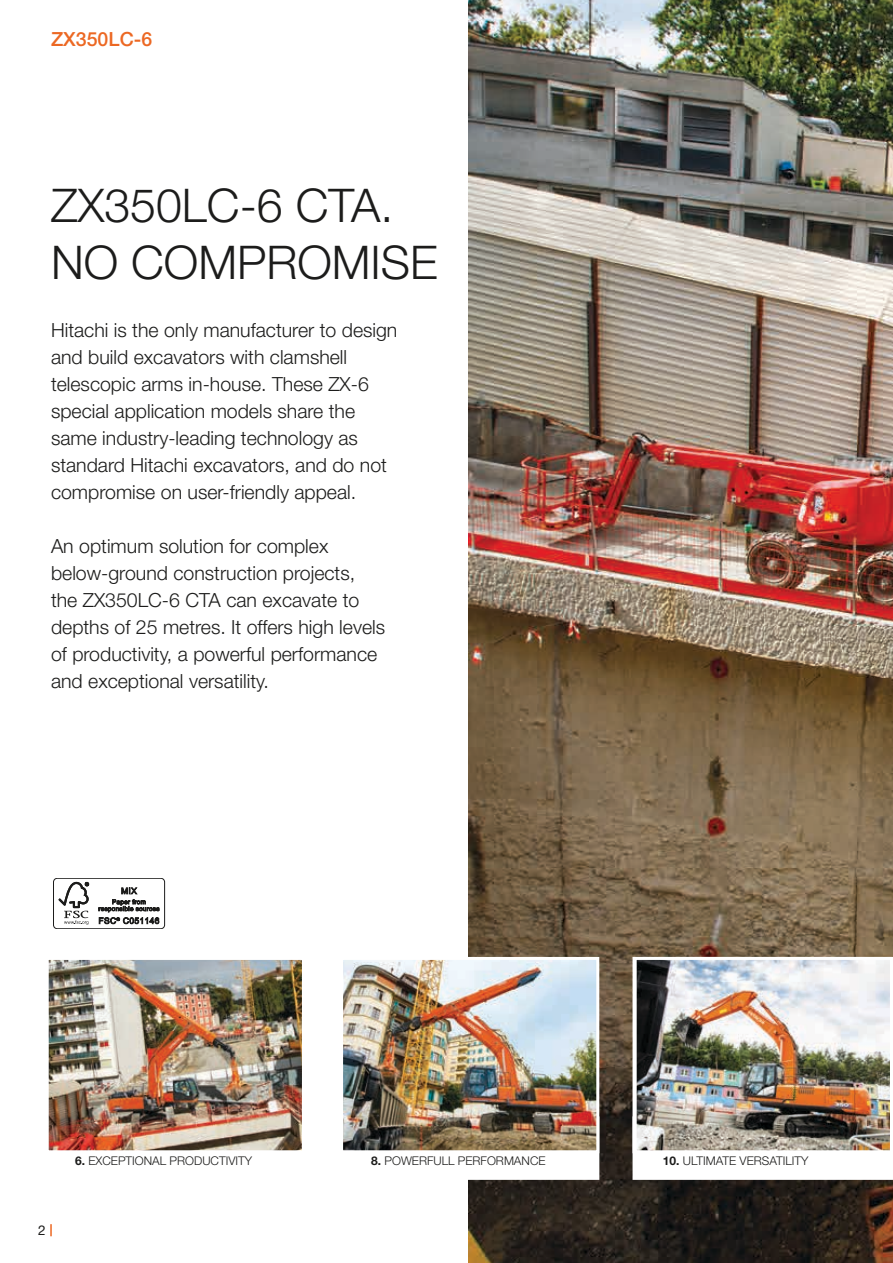
<style>
.page{position:relative;width:893px;height:1263px;background:#fff}
.page>*{position:absolute;margin:0;border:0;box-sizing:border-box;transform-origin:0 0}
.t1{font:300 46.5px/57px "Helvetica Neue LT Pro";color:#1c1c1b}
.t2{font:300 19.5px/27px "Helvetica Neue LT Pro";color:#1c1c1b}
.t3{font:500 19.5px "Helvetica Neue LT Pro";color:#ec6823}
.t4{font:13.5px "Helvetica Neue LT Pro";color:#1c1c1b}
.t5{font:300 12px "Helvetica Neue LT Pro";color:#1c1c1b}
.s1{font-weight:700}
</style>
<div class="page">
<svg style="left:50px;top:1224px;width:2px;height:12px"></svg>
<img style="left:469px;top:0;width:424px;height:1263px">
<div style="left:634px;top:1118px;width:257px;height:60px;background:#fff"></div>
<div style="left:632px;top:1116px;width:261px;height:64px;border:3px solid #fff"></div>
<img style="left:638px;top:961px;width:251px;height:188px">
<div style="left:634px;top:957px;width:259px;height:196px;border:3px solid #fff"></div>
<div style="left:340px;top:1116px;width:259px;height:64px;background:#fff;border:3px solid #fff"></div>
<img style="left:344px;top:961px;width:251px;height:188px">
<div style="left:340px;top:957px;width:259px;height:196px;border:3px solid #fff"></div>
<img style="left:50px;top:961px;width:251px;height:188px">
<div style="left:46px;top:957px;width:259px;height:196px;border:3px solid #fff"></div>
<div style="left:53px;top:878px;width:112px;height:51px;border:1px solid #1c1c1b;border-radius:4px"></div>
<svg style="left:58px;top:882px;width:31px;height:43px"></svg>
<svg style="left:98px;top:887px;width:62px;height:37px"></svg>
<p class="t3" style="left:51px;top:27px;width:103px">ZX350LC‑6</p>
<h1 class="t1" style="left:51px;top:176px;width:388px">ZX350LC-6 CTA.<br>NO COMPROMISE</h1>
<p class="t2" style="left:51px;top:316px;width:348px">Hitachi is the only manufacturer to design and build excavators with clamshell telescopic arms in-house. These ZX-6 special application models share the same industry-leading technology as standard Hitachi excavators, and do not compromise on user-friendly appeal.</p>
<p class="t2" style="left:51px;top:532px;width:336px">An optimum solution for complex below-ground construction projects, the ZX350LC-6 CTA can excavate to depths of 25 metres. It offers high levels of productivity, a powerful performance and exceptional versatility.</p>
<p class="t4" style="left:38px;top:1222px;width:9px">2</p>
<p class="t5" style="left:75px;top:1153px;width:139px"><span class="s1">4</span> DEMAND PERFECTION</p>
<p class="t5" style="left:75px;top:1153px;width:178px"><span class="s1">6.</span> EXCEPTIONAL PRODUCTIVITY</p>
<p class="t5" style="left:371px;top:1153px;width:176px"><span class="s1">8.</span> POWERFULL PERFORMANCE</p>
<p class="t5" style="left:663px;top:1153px;width:147px"><span class="s1">10.</span> ULTIMATE VERSATILITY</p>
</div>
